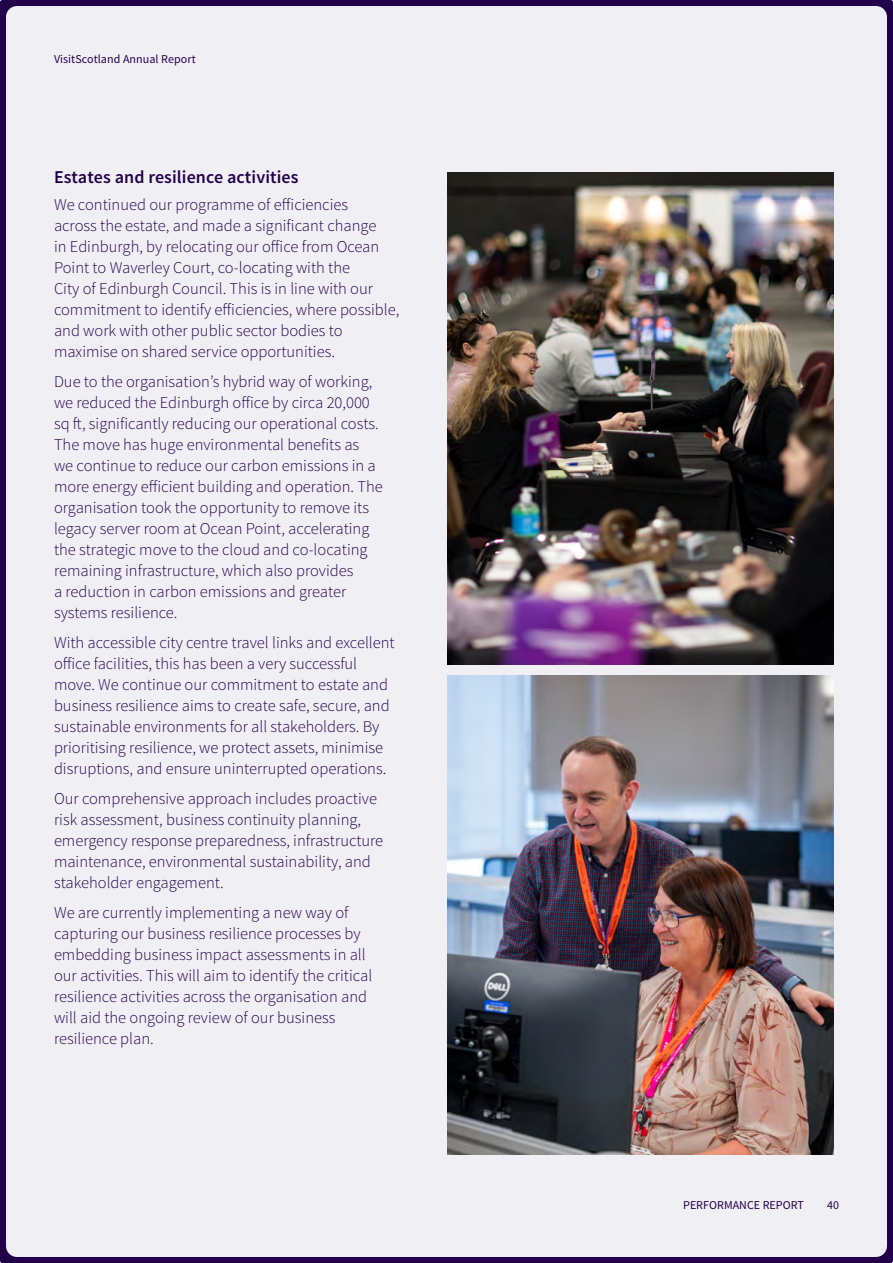
<style>
.page{position:relative;width:893px;height:1263px;background:#f0eff4}
.page>*{position:absolute;margin:0;border:0;box-sizing:border-box;transform-origin:0 0}
.Subheading{font:600 18px "Source Sans Pro";letter-spacing:.005em;color:#23014a}
.Body_copy{font:300 16.5px/21px "Source Sans Pro";color:#23014a}
.t1{font:12px "Source Sans Pro";letter-spacing:.005em;color:#23014a}
</style>
<div class="page">
<img style="left:447px;top:676px;width:387px;height:478px">
<img style="left:447px;top:172px;width:387px;height:493px">
<p class="t1" style="left:54px;top:52px;width:143px">VisitScotland Annual Report</p>
<p class="Subheading" style="left:54px;top:166px;width:246px">Estates and resilience activities</p>
<p class="Body_copy" style="left:54px;top:194px;width:347px">We continued our programme of efficiencies<br>across the estate, and made a significant change<br>in Edinburgh, by relocating our office from Ocean Point to Waverley Court, co-locating with the<br>City of Edinburgh Council. This is in line with our commitment to identify efficiencies, where possible, and work with other public sector bodies to maximise on shared service opportunities.</p>
<p class="Body_copy" style="left:54px;top:371px;width:330px">Due to the organisation’s hybrid way of working, we reduced the Edinburgh office by circa 20,000 sq ft, significantly reducing our operational costs.<br>The move has huge environmental benefits as<br>we continue to reduce our carbon emissions in a more energy efficient building and operation. The organisation took the opportunity to remove its legacy server room at Ocean Point, accelerating the strategic move to the cloud and co-locating remaining infrastructure, which also provides<br>a reduction in carbon emissions and greater systems resilience.</p>
<p class="Body_copy" style="left:54px;top:632px;width:342px">With accessible city centre travel links and excellent office facilities, this has been a very successful move. We continue our commitment to estate and business resilience aims to create safe, secure, and sustainable environments for all stakeholders. By prioritising resilience, we protect assets, minimise disruptions, and ensure uninterrupted operations.</p>
<p class="Body_copy" style="left:54px;top:788px;width:331px">Our comprehensive approach includes proactive risk assessment, business continuity planning, emergency response preparedness, infrastructure maintenance, environmental sustainability, and stakeholder engagement.</p>
<p class="Body_copy" style="left:54px;top:902px;width:320px">We are currently implementing a new way of capturing our business resilience processes by embedding business impact assessments in all our activities. This will aim to identify the critical resilience activities across the organisation and will aid the ongoing review of our business resilience plan.</p>
<p class="t1" style="left:683px;top:1197px;width:122px">PERFORMANCE REPORT</p>
<p class="t1" style="left:827px;top:1197px;width:13px">40</p>
</div>
